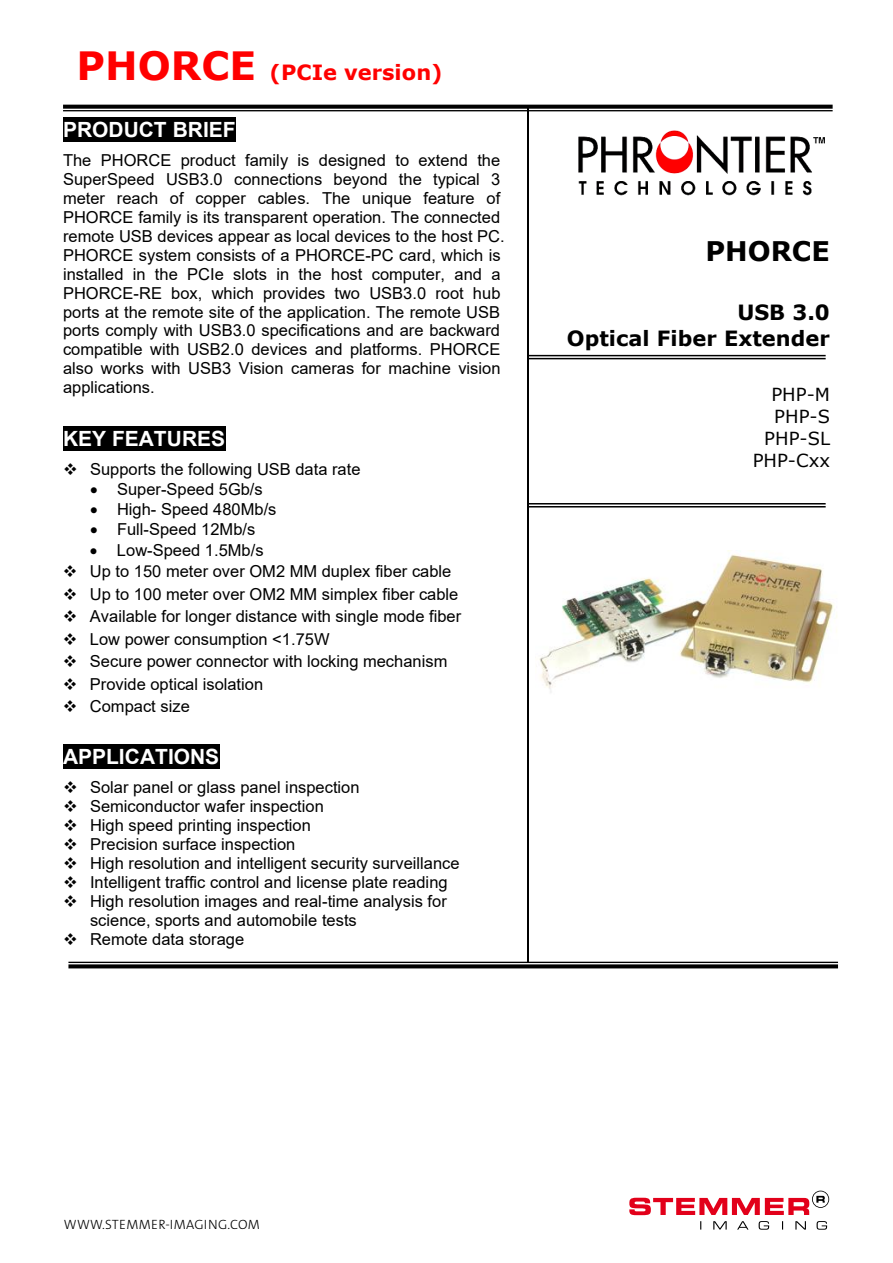
<style>
.page{position:relative;width:893px;height:1263px;background:#fff}
.page>*{position:absolute;margin:0;border:0;box-sizing:border-box;transform-origin:0 0}
.t1{font:700 27px "Verdana";color:#000}
.t2{font:700 21px "Arial";color:#fff}
.t3{font:700 21px/25.5px "Verdana";color:#000;text-align:right}
.t4{font:700 21px "Verdana";color:#f00}
.t5{font:18px/21.9px "Verdana";color:#000;text-align:right}
.t6{font:16.5px/19px "Arial";color:#000}
.t7{font:13.5px "The Sans LP3 Lig";letter-spacing:.025em;color:#000}
.s1{font-size:39px}
</style>
<div class="page">
<img style="left:539px;top:550px;width:298px;height:143px">
<div style="left:63px;top:117px;width:173px;height:24px;background:#000"></div>
<div style="left:63px;top:427px;width:162px;height:24px;background:#000"></div>
<div style="left:63px;top:745px;width:156px;height:24px;background:#000"></div>
<img style="left:578px;top:130px;width:247px;height:66px">
<hr style="left:527px;top:108px;width:1px;height:854px;background:#000">
<svg style="left:63px;top:105px;width:770px;height:4px;background:#131313"></svg>
<hr style="left:63px;top:110px;width:770px;height:1px;background:#000">
<hr style="left:68px;top:962px;width:770px;height:1px;background:#000">
<svg style="left:68px;top:964px;width:770px;height:4px;background:#191919"></svg>
<hr style="left:529px;top:355px;width:297px;height:1px;background:#000">
<hr style="left:529px;top:358px;width:297px;height:1px;background:#000">
<hr style="left:529px;top:503px;width:297px;height:1px;background:#000">
<hr style="left:529px;top:506px;width:297px;height:1px;background:#000">
<svg style="left:629px;top:1190px;width:200px;height:40px"></svg>
<p class="t4" style="left:77px;top:58px;width:368px"><span class="s1">PHORCE</span> (PCIe version)</p>
<p class="t2" style="left:63px;top:115px;width:174px">PRODUCT BRIEF</p>
<p class="t6" style="left:63px;top:150px;width:443px">The PHORCE product family is designed to extend the SuperSpeed USB3.0 connections beyond the typical 3 meter reach of copper cables. The unique feature of PHORCE family is its transparent operation. The connected remote USB devices appear as local devices to the host PC.<br>PHORCE system consists of a PHORCE-PC card, which is installed in the PCIe slots in the host computer, and a PHORCE-RE box, which provides two USB3.0 root hub ports at the remote site of the application. The remote USB ports comply with USB3.0 specifications and are backward compatible with USB2.0 devices and platforms. PHORCE also works with USB3 Vision cameras for machine vision applications.</p>
<p class="t2" style="left:63px;top:424px;width:164px">KEY FEATURES</p>
<p class="t6" style="left:63px;top:460px;width:299px">❖ Supports the following USB data rate</p>
<p class="t6" style="left:90px;top:480px;width:174px">• Super-Speed 5Gb/s</p>
<p class="t6" style="left:90px;top:500px;width:188px">• High- Speed 480Mb/s</p>
<p class="t6" style="left:90px;top:520px;width:167px">• Full-Speed 12Mb/s</p>
<p class="t6" style="left:90px;top:540px;width:175px">• Low-Speed 1.5Mb/s</p>
<p class="t6" style="left:63px;top:562px;width:390px">❖ Up to 150 meter over OM2 MM duplex fiber cable</p>
<p class="t6" style="left:63px;top:584px;width:397px">❖ Up to 100 meter over OM2 MM simplex fiber cable</p>
<p class="t6" style="left:63px;top:607px;width:400px">❖ Available for longer distance with single mode fiber</p>
<p class="t6" style="left:63px;top:629px;width:268px">❖ Low power consumption &lt;1.75W</p>
<p class="t6" style="left:63px;top:652px;width:386px">❖ Secure power connector with locking mechanism</p>
<p class="t6" style="left:63px;top:674px;width:202px">❖ Provide optical isolation</p>
<p class="t6" style="left:63px;top:697px;width:128px">❖ Compact size</p>
<p class="t2" style="left:63px;top:742px;width:158px">APPLICATIONS</p>
<p class="t6" style="left:63px;top:778px;width:298px">❖ Solar panel or glass panel inspection</p>
<p class="t6" style="left:63px;top:797px;width:262px">❖ Semiconductor wafer inspection</p>
<p class="t6" style="left:63px;top:816px;width:249px">❖ High speed printing inspection</p>
<p class="t6" style="left:63px;top:835px;width:234px">❖ Precision surface inspection</p>
<p class="t6" style="left:63px;top:854px;width:398px">❖ High resolution and intelligent security surveillance</p>
<p class="t6" style="left:63px;top:873px;width:386px">❖ Intelligent traffic control and license plate reading</p>
<p class="t6" style="left:90px;top:892px;width:358px;text-indent:-27px">❖ High resolution images and real-time analysis for science, sports and automobile tests</p>
<p class="t6" style="left:63px;top:929px;width:183px">❖ Remote data storage</p>
<h1 class="t1" style="left:705px;top:232px;width:126px">PHORCE</h1>
<p class="t3" style="left:567px;top:299px;width:264px">USB 3.0<br>Optical Fiber Extender</p>
<p class="t5" style="left:753px;top:383px;width:79px">PHP-M<br>PHP-S<br>PHP-SL<br>PHP-Cxx</p>
<p class="t7" style="left:64px;top:1215px;width:197px">WWW.STEMMER-IMAGING.COM</p>
</div>
